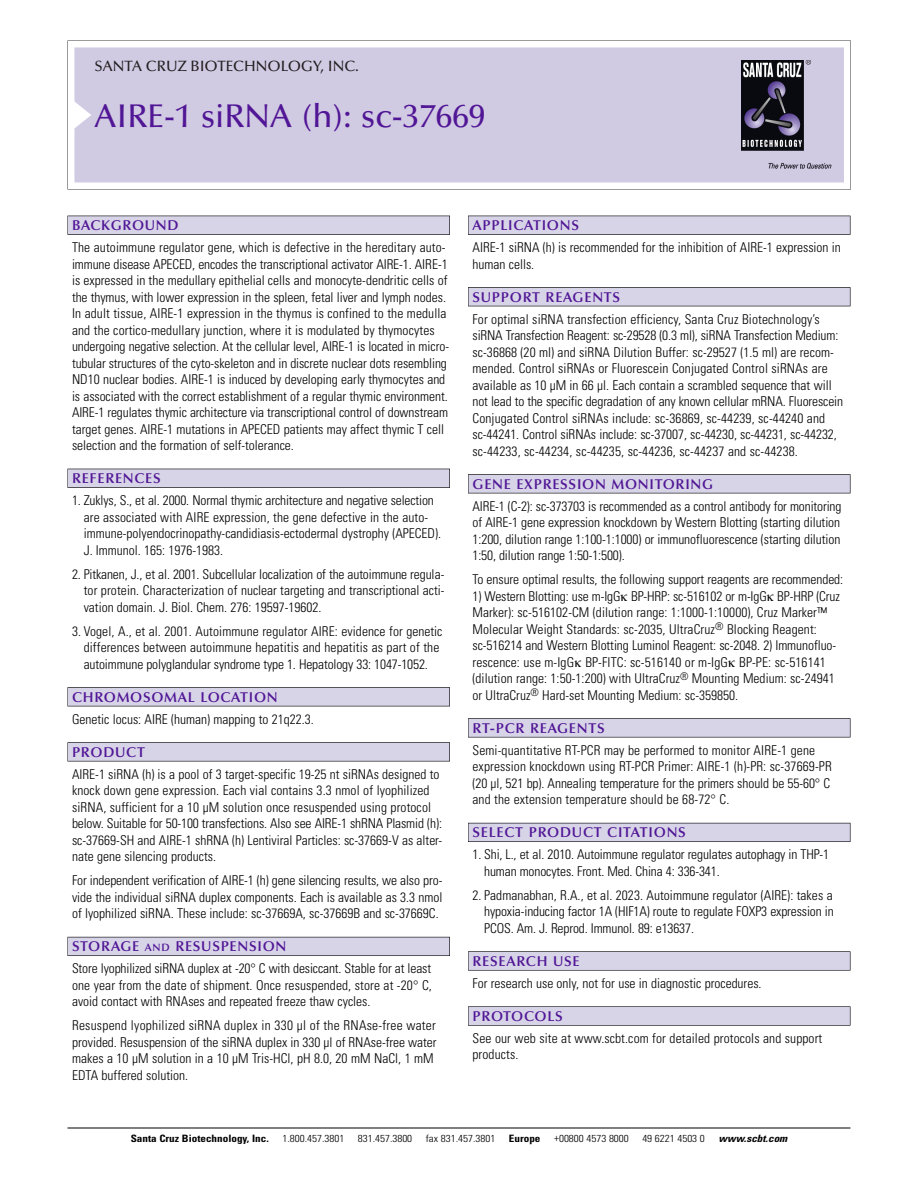
<style>
.page{position:relative;width:918px;height:1188px;background:#fff}
.page>*{position:absolute;margin:0;border:0;box-sizing:border-box;transform-origin:0 0}
.t1{font:500 33px "Optima";color:#511695}
.t2{font:500 15px "Optima";color:#231f20}
.t3{font:600 14.25px "Optima";letter-spacing:.05em;color:#511695}
.t4{font:300 condensed 13.5px/16.5px "Univers";color:#000}
.t5{font:300 condensed 10.2px "Univers";color:#000;scale:1.1 1}
.t6{font:700 condensed 10.2px "Univers";color:#000;scale:1.1 1}
.t7{font:italic 700 condensed 10.2px "Univers";color:#000;scale:1.1 1}
.s1{font-size:10.65px}
</style>
<div class="page">
<svg style="left:68px;top:40px;width:783px;height:149px"></svg>
<div style="left:74px;top:47px;width:770px;height:135px;background:#d1cae3"></div>
<img style="left:741px;top:60px;width:90px;height:108px">
<div style="left:68px;top:216px;width:382px;height:19px;background:#535256"></div>
<div style="left:68px;top:216px;width:381px;height:18px;background:#d7d4e8"></div>
<div style="left:68px;top:469px;width:382px;height:19px;background:#525156"></div>
<div style="left:68px;top:469px;width:381px;height:18px;background:#d7d4e8"></div>
<div style="left:68px;top:687px;width:382px;height:19px;background:#545357"></div>
<div style="left:68px;top:688px;width:381px;height:18px;background:#d7d4e8"></div>
<div style="left:68px;top:742px;width:382px;height:19px;background:#575659"></div>
<div style="left:68px;top:743px;width:381px;height:18px;background:#d7d4e8"></div>
<div style="left:68px;top:937px;width:382px;height:19px;background:#595860"></div>
<div style="left:68px;top:937px;width:381px;height:18px;background:#d7d4e8"></div>
<div style="left:468px;top:216px;width:382px;height:19px;background:#535256"></div>
<div style="left:468px;top:216px;width:382px;height:18px;background:#d7d4e8"></div>
<div style="left:468px;top:287px;width:382px;height:19px;background:#515155"></div>
<div style="left:468px;top:288px;width:382px;height:18px;background:#d7d4e8"></div>
<div style="left:468px;top:474px;width:382px;height:19px;background:#545357"></div>
<div style="left:468px;top:475px;width:382px;height:18px;background:#d7d4e8"></div>
<div style="left:468px;top:718px;width:382px;height:19px;background:#575659"></div>
<div style="left:468px;top:719px;width:382px;height:18px;background:#d7d4e8"></div>
<div style="left:468px;top:823px;width:382px;height:19px;background:#595860"></div>
<div style="left:468px;top:823px;width:382px;height:18px;background:#d7d4e8"></div>
<div style="left:468px;top:951px;width:382px;height:20px;background:#676767"></div>
<div style="left:468px;top:952px;width:382px;height:18px;background:#d7d4e8"></div>
<div style="left:468px;top:1006px;width:382px;height:20px;background:#666"></div>
<div style="left:468px;top:1007px;width:382px;height:18px;background:#d7d4e8"></div>
<hr style="left:68px;top:1128px;width:782px;height:1px;background:#000">
<p class="t2" style="left:94px;top:60px;width:266px">SANTA CRUZ BIOTECHNOLOGY, INC.</p>
<p class="t1" style="left:94px;top:102px;width:392px">AIRE-1 siRNA (h): sc-37669</p>
<p class="t3" style="left:72px;top:219px;width:108px">BACKGROUND</p>
<p class="t4" style="left:72px;top:240px;width:379px">The autoimmune regulator gene, which is defective in the hereditary auto&shy;immune disease APECED, encodes the transcriptional activator AIRE-1. AIRE-1 is expressed in the medullary epithelial cells and monocyte-dendritic cells of the thymus, with lower expression in the spleen, fetal liver and lymph nodes.<br>In adult tissue, AIRE-1 expression in the thymus is confined to the medulla and the cortico-medullary junction, where it is modulated by thymocytes undergoing negative selection. At the cellular level, AIRE-1 is located in micro&shy;tubular structures of the cyto-skeleton and in discrete nuclear dots resembling ND10 nuclear bodies. AIRE-1 is induced by developing early thymocytes and is associated with the correct establishment of a regular thymic environment.<br>AIRE-1 regulates thymic architecture via transcriptional control of downstream target genes. AIRE-1 mutations in APECED patients may affect thymic T cell selection and the formation of self-tolerance.</p>
<p class="t3" style="left:72px;top:472px;width:90px">REFERENCES</p>
<p class="t4" style="left:84px;top:493px;width:359px;text-indent:-12px">1. Zuklys, S., et al. 2000. Normal thymic architecture and negative selection are associated with AIRE expression, the gene defective in the auto&shy;immune-polyendocrinopathy-candidiasis-ectodermal dystrophy (APECED).<br>J. Immunol. 165: 1976-1983.</p>
<p class="t4" style="left:84px;top:567px;width:362px;text-align:justify;text-indent:-12px">2. Pitkanen, J., et al. 2001. Subcellular localization of the autoimmune regula&shy;tor protein. Characterization of nuclear targeting and transcriptional acti&shy;vation domain. J. Biol. Chem. 276: 19597-19602.</p>
<p class="t4" style="left:84px;top:624px;width:360px;text-indent:-12px">3. Vogel, A., et al. 2001. Autoimmune regulator AIRE: evidence for genetic differences between autoimmune hepatitis and hepatitis as part of the autoimmune polyglandular syndrome type 1. Hepatology 33: 1047-1052.</p>
<p class="t3" style="left:72px;top:691px;width:207px">CHROMOSOMAL LOCATION</p>
<p class="t4" style="left:72px;top:712px;width:243px">Genetic locus: AIRE (human) mapping to 21q22.3.</p>
<p class="t3" style="left:72px;top:746px;width:74px">PRODUCT</p>
<p class="t4" style="left:72px;top:767px;width:372px">AIRE-1 siRNA (h) is a pool of 3 target-specific 19-25 nt siRNAs designed to knock down gene expression. Each vial contains 3.3 nmol of lyophilized siRNA, sufficient for a 10 µM solution once resuspended using protocol below. Suitable for 50-100 transfections. Also see AIRE-1 shRNA Plasmid (h): sc-37669-SH and AIRE-1 shRNA (h) Lentiviral Particles: sc-37669-V as alter&shy;nate gene silencing products.</p>
<p class="t4" style="left:72px;top:874px;width:372px;text-align:justify">For independent verification of AIRE-1 (h) gene silencing results, we also pro&shy;vide the individual siRNA duplex components. Each is available as 3.3 nmol of lyophilized siRNA. These include: sc-37669A, sc-37669B and sc-37669C.</p>
<p class="t3" style="left:72px;top:940px;width:216px">STORAGE <span class="s1">AND</span> RESUSPENSION</p>
<p class="t4" style="left:72px;top:962px;width:361px;text-align:justify">Store lyophilized siRNA duplex at -20° C with desiccant. Stable for at least one year from the date of shipment. Once resuspended, store at -20° C, avoid contact with RNAses and repeated freeze thaw cycles.</p>
<p class="t4" style="left:72px;top:1019px;width:366px">Resuspend lyophilized siRNA duplex in 330 µl of the RNAse-free water provided. Resuspension of the siRNA duplex in 330 µl of RNAse-free water makes a 10 µM solution in a 10 µM Tris-HCl, pH 8.0, 20 mM NaCl, 1 mM EDTA buffered solution.</p>
<p class="t3" style="left:473px;top:219px;width:108px">APPLICATIONS</p>
<p class="t4" style="left:473px;top:240px;width:370px">AIRE-1 siRNA (h) is recommended for the inhibition of AIRE-1 expression in human cells.</p>
<p class="t3" style="left:473px;top:291px;width:149px">SUPPORT REAGENTS</p>
<p class="t4" style="left:473px;top:312px;width:372px">For optimal siRNA transfection efficiency, Santa Cruz Biotechnology’s siRNA Transfection Reagent: sc-29528 (0.3 ml), siRNA Transfection Medium: sc-36868 (20 ml) and siRNA Dilution Buffer: sc-29527 (1.5 ml) are recom&shy;mended. Control siRNAs or Fluorescein Conjugated Control siRNAs are available as 10 µM in 66 µl. Each contain a scrambled sequence that will not lead to the specific degradation of any known cellular mRNA. Fluorescein Conjugated Control siRNAs include: sc-36869, sc-44239, sc-44240 and sc-44241. Control siRNAs include: sc-37007, sc-44230, sc-44231, sc-44232, sc-44233, sc-44234, sc-44235, sc-44236, sc-44237 and sc-44238.</p>
<p class="t3" style="left:473px;top:478px;width:242px">GENE EXPRESSION MONITORING</p>
<p class="t4" style="left:473px;top:499px;width:370px;text-align:justify">AIRE-1 (C-2): sc-373703 is recommended as a control antibody for monitoring of AIRE-1 gene expression knockdown by Western Blotting (starting dilution 1:200, dilution range 1:100-1:1000) or immunofluorescence (starting dilution 1:50, dilution range 1:50-1:500).</p>
<p class="t4" style="left:473px;top:573px;width:372px">To ensure optimal results, the following support reagents are recommended:</p>
<p class="t4" style="left:473px;top:589px;width:369px">1) Western Blotting: use m-IgG BP-HRP: sc-516102 or m-IgG BP-HRP (Cruz Marker): sc-516102-CM (dilution range: 1:1000-1:10000), Cruz Marker™ Molecular Weight Standards: sc-2035, UltraCruz<sup>®</sup> Blocking Reagent: sc-516214 and Western Blotting Luminol Reagent: sc-2048. 2) Immunofluo&shy;rescence: use m-IgG BP-FITC: sc-516140 or m-IgG BP-PE: sc-516141 (dilution range: 1:50-1:200) with UltraCruz<sup>®</sup> Mounting Medium: sc-24941 or UltraCruz<sup>®</sup> Hard-set Mounting Medium: sc-359850.</p>
<p class="t3" style="left:473px;top:722px;width:134px">RT-PCR REAGENTS</p>
<p class="t4" style="left:473px;top:743px;width:361px">Semi-quantitative RT-PCR may be performed to monitor AIRE-1 gene expression knockdown using RT-PCR Primer: AIRE-1 (h)-PR: sc-37669-PR (20 µl, 521 bp). Annealing temperature for the primers should be 55-60° C and the extension temperature should be 68-72° C.</p>
<p class="t3" style="left:473px;top:826px;width:215px">SELECT PRODUCT CITATIONS</p>
<p class="t4" style="left:484px;top:848px;width:347px;text-indent:-12px">1. Shi, L., et al. 2010. Autoimmune regulator regulates autophagy in THP-1 human monocytes. Front. Med. China 4: 336-341.</p>
<p class="t4" style="left:484px;top:888px;width:351px;text-align:justify;text-indent:-12px">2. Padmanabhan, R.A., et al. 2023. Autoimmune regulator (AIRE): takes a hypoxia-inducing factor 1A (HIF1A) route to regulate FOXP3 expression in PCOS. Am. J. Reprod. Immunol. 89: e13637.</p>
<p class="t3" style="left:473px;top:955px;width:109px">RESEARCH USE</p>
<p class="t4" style="left:473px;top:976px;width:291px">For research use only, not for use in diagnostic procedures.</p>
<p class="t3" style="left:473px;top:1010px;width:92px">PROTOCOLS</p>
<p class="t4" style="left:473px;top:1031px;width:351px">See our web site at www.scbt.com for detailed protocols and support products.</p>
<p class="t6" style="left:131px;top:1135px;width:127px">Santa Cruz Biotechnology, Inc.</p>
<p class="t5" style="left:282px;top:1135px;width:58px">1.800.457.3801</p>
<p class="t5" style="left:358px;top:1135px;width:51px">831.457.3800</p>
<p class="t5" style="left:426px;top:1135px;width:65px">fax 831.457.3801</p>
<p class="t6" style="left:509px;top:1135px;width:30px">Europe</p>
<p class="t5" style="left:554px;top:1135px;width:69px">+00800 4573 8000</p>
<p class="t5" style="left:642px;top:1135px;width:58px">49 6221 4503 0</p>
<p class="t7" style="left:719px;top:1135px;width:66px">www.scbt.com</p>
</div>
